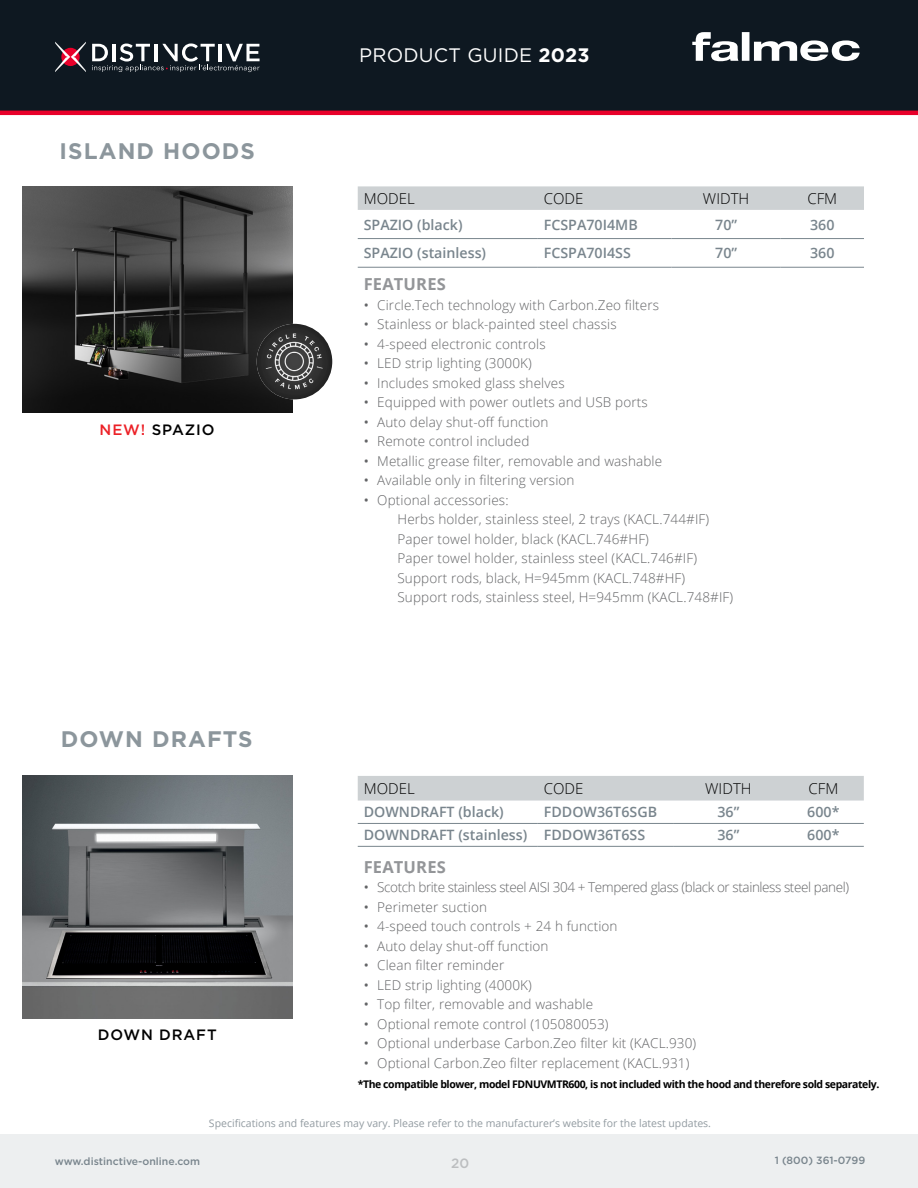
<style>
.page{position:relative;width:918px;height:1188px;background:#fff}
.page>*{position:absolute;margin:0;border:0;box-sizing:border-box;transform-origin:0 0}
.t1{font:700 22.5px "Gotham";letter-spacing:.05em;color:#8c969c}
.t2{font:19.5px "Gotham";letter-spacing:.01em;color:#fff}
.t3{font:700 16.5px "Open Sans";letter-spacing:.01em;color:#939598}
.t4{font:300 15px "Open Sans";color:#000}
.t5{font:500 15px "Gotham";letter-spacing:.06em;color:#000}
.t6{font:600 14.25px "Open Sans";color:#79858d}
.t7{font:300 13.5px/19.5px "Open Sans";letter-spacing:.01em;color:#636466}
.t8{font:300 13.5px "Open Sans";letter-spacing:-.03em;color:#636466}
.t9{font:500 13.5px "Gotham";color:#bcbec0}
.t10{font:10.5px "Open Sans";color:#929ba1}
.t11{font:700 10.5px "Open Sans";letter-spacing:-.04em;color:#000}
.t12{font:500 10.5px "Gotham";color:#79858d}
.s1{color:#ec2127}
.s2{font-weight:700}
.s3{font-weight:400}
</style>
<div class="page">
<div style="left:0;top:0;width:917px;height:111px;background:#0e1821"></div>
<hr style="left:0;top:111px;width:917px;height:4px;background:#e8002a">
<hr style="left:917px;top:0;width:1px;height:111px;background:#0e1821">
<svg style="left:55px;top:42px;width:31px;height:30px"></svg>
<svg style="left:92px;top:43px;width:168px;height:29px"></svg>
<div style="left:0;top:1135px;width:918px;height:53px;background:#edeff0"></div>
<svg style="left:692px;top:32px;width:168px;height:29px"></svg>
<div style="left:358px;top:776px;width:506px;height:25px;background:#cdd1d3"></div>
<hr style="left:358px;top:846px;width:180px;height:1px;background:#79858d">
<hr style="left:538px;top:846px;width:136px;height:1px;background:#79858d">
<hr style="left:674px;top:846px;width:109px;height:1px;background:#79858d">
<hr style="left:783px;top:846px;width:81px;height:1px;background:#79858d">
<hr style="left:358px;top:823px;width:180px;height:1px;background:#79858d">
<hr style="left:538px;top:823px;width:136px;height:1px;background:#79858d">
<hr style="left:674px;top:823px;width:109px;height:1px;background:#79858d">
<hr style="left:783px;top:823px;width:81px;height:1px;background:#79858d">
<img style="left:22px;top:776px;width:270px;height:243px">
<div style="left:358px;top:186px;width:506px;height:24px;background:#cdd1d3"></div>
<hr style="left:358px;top:267px;width:180px;height:1px;background:#79858d">
<hr style="left:538px;top:267px;width:134px;height:1px;background:#79858d">
<hr style="left:672px;top:267px;width:109px;height:1px;background:#79858d">
<hr style="left:781px;top:267px;width:83px;height:1px;background:#79858d">
<hr style="left:358px;top:238px;width:180px;height:1px;background:#79858d">
<hr style="left:538px;top:238px;width:134px;height:1px;background:#79858d">
<hr style="left:672px;top:238px;width:109px;height:1px;background:#79858d">
<hr style="left:781px;top:238px;width:83px;height:1px;background:#79858d">
<img style="left:22px;top:186px;width:270px;height:227px">
<img style="left:257px;top:324px;width:75px;height:75px;border-radius:38px">
<h1 class="t1" style="left:60px;top:136px;width:197px">ISLAND HOODS</h1>
<p class="t5" style="left:100px;top:420px;width:117px"><span class="s1">NEW!</span> SPAZIO</p>
<h1 class="t1" style="left:61px;top:724px;width:193px">DOWN DRAFTS</h1>
<p class="t5" style="left:98px;top:1025px;width:121px">DOWN DRAFT</p>
<h2 class="t2" style="left:359px;top:42px;width:232px">PRODUCT GUIDE <span class="s2">2023</span></h2>
<p class="t4" style="left:364px;top:188px;width:52px">MODEL</p>
<p class="t4" style="left:544px;top:188px;width:41px">CODE</p>
<p class="t4" style="left:703px;top:188px;width:48px">WIDTH</p>
<p class="t4" style="left:807px;top:188px;width:31px">CFM</p>
<p class="t6" style="left:364px;top:215px;width:100px">SPAZIO (black)</p>
<p class="t6" style="left:544px;top:215px;width:95px">FCSPA70I4MB</p>
<p class="t6" style="left:715px;top:215px;width:23px">70”</p>
<p class="t6" style="left:810px;top:215px;width:26px">360</p>
<p class="t6" style="left:364px;top:243px;width:124px">SPAZIO (stainless)</p>
<p class="t6" style="left:544px;top:243px;width:89px">FCSPA70I4SS</p>
<p class="t6" style="left:715px;top:243px;width:23px">70”</p>
<p class="t6" style="left:810px;top:243px;width:26px">360</p>
<p class="t3" style="left:364px;top:273px;width:84px">FEATURES</p>
<p class="t7" style="left:364px;top:295px;width:297px"><span class="s3">•</span> Circle.Tech technology with Carbon.Zeo filters</p>
<p class="t7" style="left:364px;top:314px;width:254px"><span class="s3">•</span> Stainless or black-painted steel chassis</p>
<p class="t7" style="left:364px;top:334px;width:183px"><span class="s3">•</span> 4-speed electronic controls</p>
<p class="t7" style="left:364px;top:353px;width:170px"><span class="s3">•</span> LED strip lighting (3000K)</p>
<p class="t7" style="left:364px;top:373px;width:202px"><span class="s3">•</span> Includes smoked glass shelves</p>
<p class="t7" style="left:364px;top:392px;width:285px"><span class="s3">•</span> Equipped with power outlets and USB ports</p>
<p class="t7" style="left:364px;top:412px;width:186px"><span class="s3">•</span> Auto delay shut-off function</p>
<p class="t7" style="left:364px;top:431px;width:167px"><span class="s3">•</span> Remote control included</p>
<p class="t7" style="left:364px;top:451px;width:300px"><span class="s3">•</span> Metallic grease filter, removable and washable</p>
<p class="t7" style="left:364px;top:470px;width:212px"><span class="s3">•</span> Available only in filtering version</p>
<p class="t7" style="left:397px;top:490px;width:337px;text-indent:-34px"><span class="s3">•</span> Optional accessories:<br>Herbs holder, stainless steel, 2 trays (KACL.744#IF)<br>Paper towel holder, black (KACL.746#HF)<br>Paper towel holder, stainless steel (KACL.746#IF)<br>Support rods, black, H=945mm (KACL.748#HF)<br>Support rods, stainless steel, H=945mm (KACL.748#IF)</p>
<p class="t4" style="left:364px;top:778px;width:52px">MODEL</p>
<p class="t4" style="left:544px;top:778px;width:41px">CODE</p>
<p class="t4" style="left:705px;top:778px;width:48px">WIDTH</p>
<p class="t4" style="left:809px;top:778px;width:31px">CFM</p>
<p class="t6" style="left:364px;top:802px;width:142px">DOWNDRAFT (black)</p>
<p class="t6" style="left:544px;top:802px;width:115px">FDDOW36T6SGB</p>
<p class="t6" style="left:718px;top:802px;width:23px">36”</p>
<p class="t6" style="left:807px;top:802px;width:34px">600*</p>
<p class="t6" style="left:364px;top:825px;width:283px">DOWNDRAFT (stainless) FDDOW36T6SS</p>
<p class="t6" style="left:718px;top:825px;width:23px">36”</p>
<p class="t6" style="left:807px;top:825px;width:34px">600*</p>
<p class="t3" style="left:364px;top:855px;width:84px">FEATURES</p>
<p class="t8" style="left:364px;top:878px;width:487px"><span class="s3">•</span> Scotch brite stainless steel AISI 304 + Tempered glass (black or stainless steel panel)</p>
<p class="t7" style="left:364px;top:897px;width:125px"><span class="s3">•</span> Perimeter suction</p>
<p class="t7" style="left:364px;top:916px;width:255px"><span class="s3">•</span> 4-speed touch controls + 24 h function</p>
<p class="t7" style="left:364px;top:936px;width:186px"><span class="s3">•</span> Auto delay shut-off function</p>
<p class="t7" style="left:364px;top:955px;width:142px"><span class="s3">•</span> Clean filter reminder</p>
<p class="t7" style="left:364px;top:975px;width:170px"><span class="s3">•</span> LED strip lighting (4000K)</p>
<p class="t7" style="left:364px;top:994px;width:231px"><span class="s3">•</span> Top filter, removable and washable</p>
<p class="t7" style="left:364px;top:1014px;width:246px"><span class="s3">•</span> Optional remote control (105080053)</p>
<p class="t7" style="left:364px;top:1033px;width:334px"><span class="s3">•</span> Optional underbase Carbon.Zeo filter kit (KACL.930)</p>
<p class="t7" style="left:364px;top:1053px;width:327px"><span class="s3">•</span> Optional Carbon.Zeo filter replacement (KACL.931)</p>
<p class="t11" style="left:358px;top:1077px;width:523px">*The compatible blower, model FDNUVMTR600, is not included with the hood and therefore sold separately.</p>
<p class="t10" style="left:209px;top:1116px;width:504px">Specifications and features may vary. Please refer to the manufacturer’s website for the latest updates.</p>
<p class="t12" style="left:55px;top:1154px;width:147px">www.distinctive-online.com</p>
<p class="t9" style="left:451px;top:1154px;width:20px">20</p>
<p class="t12" style="left:775px;top:1153px;width:92px">1 (800) 361-0799</p>
</div>
